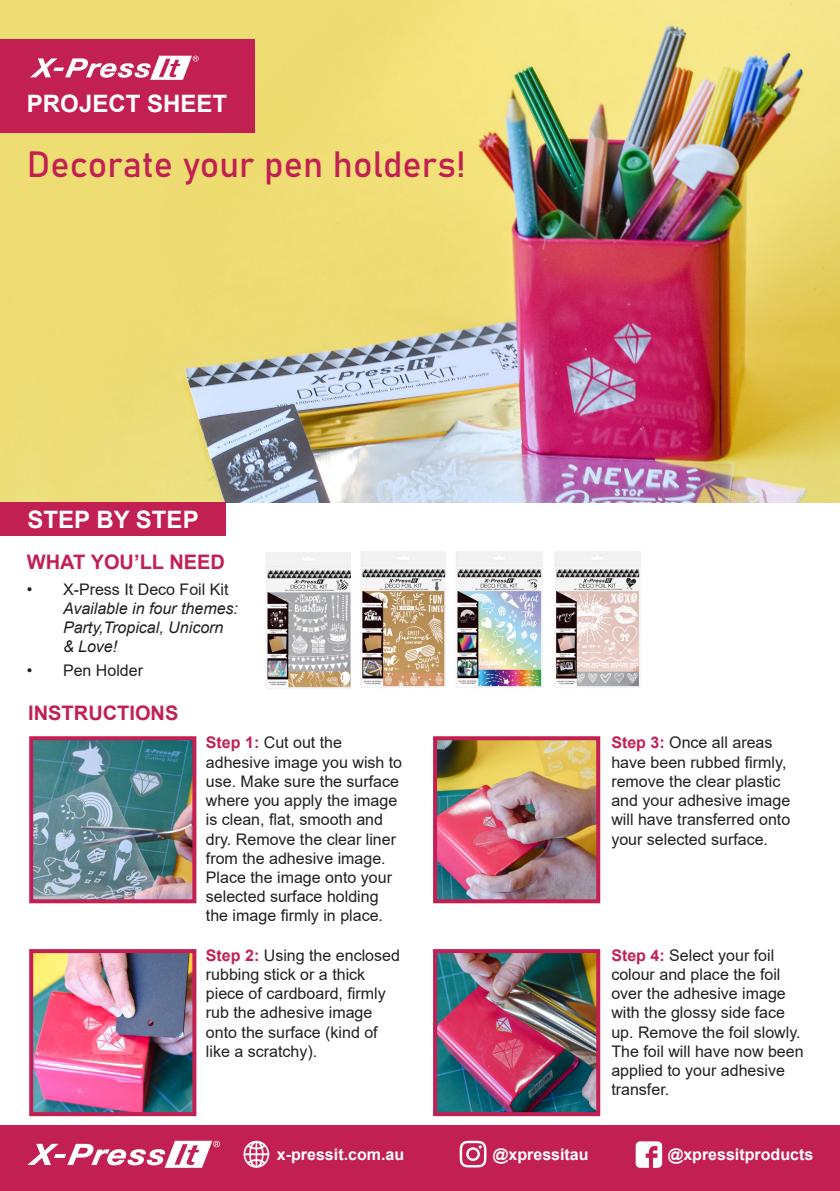
<style>
.page{position:relative;width:840px;height:1191px;background:#fff}
.page>*{position:absolute;margin:0;border:0;box-sizing:border-box;transform-origin:0 0}
.t1{font:36px "Bahnschrift";color:#c22052}
.t2{font:700 24px "Arial";color:#fff}
.t3{font:700 20px "Arial";color:#c22052}
.t4{font:16px/19.2px "Arial";color:#231f20}
.t5{font:italic 16px/19.2px "Arial";color:#231f20}
.t6{font:700 16px "Arial";color:#fff}
.s1{font-style:normal}
.s2{font-weight:700;color:#c22052}
</style>
<div class="page">
<img style="left:0;top:0;width:839px;height:502px">
<div style="left:0;top:502px;width:225px;height:33px;background:#c22052"></div>
<div style="left:0;top:1126px;width:839px;height:65px;background:#c22052"></div>
<div style="left:0;top:40px;width:254px;height:93px;background:#c22052"></div>
<img style="left:266px;top:552px;width:85px;height:137px">
<img style="left:360px;top:551px;width:86px;height:137px">
<img style="left:456px;top:551px;width:87px;height:137px">
<img style="left:554px;top:551px;width:87px;height:137px">
<svg style="left:27px;top:1140px;width:193px;height:27px"></svg>
<svg style="left:30px;top:56px;width:168px;height:24px"></svg>
<svg style="left:243px;top:1140px;width:26px;height:27px"></svg>
<svg style="left:635px;top:1141px;width:26px;height:26px"></svg>
<svg style="left:459px;top:1140px;width:27px;height:27px"></svg>
<img style="left:34px;top:741px;width:157px;height:157px">
<div style="left:29px;top:736px;width:167px;height:167px;border:4px solid #c22052"></div>
<img style="left:438px;top:741px;width:157px;height:157px">
<div style="left:433px;top:736px;width:167px;height:167px;border:4px solid #c22052"></div>
<img style="left:438px;top:954px;width:157px;height:157px">
<div style="left:433px;top:949px;width:167px;height:167px;border:4px solid #c22052"></div>
<img style="left:34px;top:954px;width:157px;height:157px">
<div style="left:29px;top:949px;width:167px;height:167px;border:4px solid #c22052"></div>
<p class="t2" style="left:27px;top:87px;width:202px">PROJECT SHEET</p>
<p class="t1" style="left:27px;top:137px;width:440px">Decorate your pen holders!</p>
<p class="t2" style="left:27px;top:502px;width:173px">STEP BY STEP</p>
<p class="t3" style="left:27px;top:548px;width:199px">WHAT YOU’LL NEED</p>
<p class="t5" style="left:63px;top:580px;width:176px;text-indent:-36px"><span class="s1">• X-Press It Deco Foil Kit<br></span>Available in four themes:<br>Party,Tropical, Unicorn &amp; Love!</p>
<p class="t4" style="left:27px;top:661px;width:118px">• Pen Holder</p>
<p class="t3" style="left:28px;top:698px;width:152px">INSTRUCTIONS</p>
<p class="t4" style="left:206px;top:733px;width:198px"><span class="s2">Step 1:</span> Cut out the adhesive image you wish to use. Make sure the surface where you apply the image is clean, flat, smooth and dry. Remove the clear liner from the adhesive image.<br>Place the image onto your selected surface holding the image firmly in place.</p>
<p class="t4" style="left:611px;top:733px;width:180px"><span class="s2">Step 3:</span> Once all areas have been rubbed firmly, remove the clear plastic and your adhesive image will have transferred onto your selected surface.</p>
<p class="t4" style="left:611px;top:945px;width:194px"><span class="s2">Step 4:</span> Select your foil colour and place the foil over the adhesive image with the glossy side face up. Remove the foil slowly.<br>The foil will have now been applied to your adhesive transfer.</p>
<p class="t4" style="left:206px;top:945px;width:195px"><span class="s2">Step 2:</span> Using the enclosed rubbing stick or a thick piece of cardboard, firmly rub the adhesive image onto the surface (kind of like a scratchy).</p>
<p class="t6" style="left:277px;top:1143px;width:129px">x-pressit.com.au</p>
<p class="t6" style="left:492px;top:1143px;width:97px">@xpressitau</p>
<p class="t6" style="left:667px;top:1143px;width:147px">@xpressitproducts</p>
</div>
